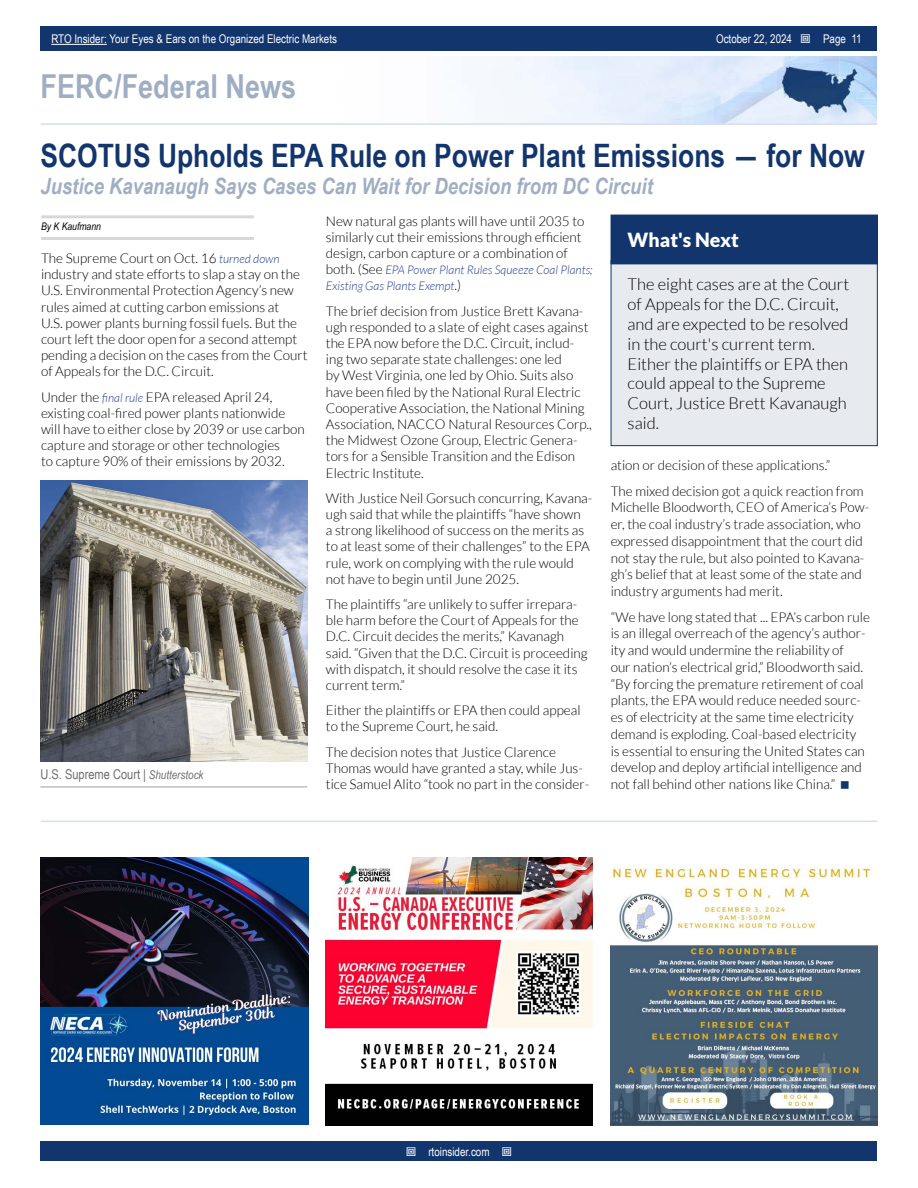
<style>
.page{position:relative;width:918px;height:1188px;background:#fff}
.page>*{position:absolute;margin:0;border:0;box-sizing:border-box;transform-origin:0 0}
.t1{font:700 33px "Arial Narrow";color:#a0aec4}
.t2{font:700 32.25px "Arial Narrow";color:#11356c}
.t3{font:italic 700 22.5px "Arial Narrow";color:#a0aec4}
.t4{font:900 19.5px "Lato";color:#fff}
.t5{font:300 16.5px/19.8px "Lato";color:#000}
.t6{font:300 13.5px/16.2px "Lato";color:#000}
.t7{font:13.5px "Arial Narrow";color:#6d6e71}
.t8{font:12px "Arial Narrow";color:#fff}
.t9{font:italic 300 12px/16.2px "Lato";color:#25408f}
.t10{font:italic 10.5px "Arial Narrow";color:#000}
.s1{font-style:italic;font-size:12px;color:#25408f}
.s2{font-style:normal;font-size:13.5px;color:#000}
.s3{font-style:italic;font-size:12px}
</style>
<div class="page">
<div style="left:41px;top:1142px;width:836px;height:19px;background:#11356c"></div>
<div style="left:41px;top:27px;width:836px;height:24px;background:#11356c"></div>
<hr style="left:51px;top:44px;width:56px;height:1px;background:#fff">
<img style="left:491px;top:56px;width:386px;height:67px">
<hr style="left:40px;top:123px;width:837px;height:2px;background:#d6deec">
<hr style="left:41px;top:215px;width:213px;height:3px;background:#d8d8d8">
<hr style="left:41px;top:237px;width:213px;height:3px;background:#d8d8d8">
<div style="left:611px;top:261px;width:266px;height:185px;background:#e7ebf0"></div>
<div style="left:611px;top:260px;width:267px;height:186px;border:1px solid #11356c"></div>
<div style="left:611px;top:215px;width:266px;height:49px;background:#11356c"></div>
<hr style="left:40px;top:786px;width:267px;height:2px;background:#bfbfbf">
<img style="left:40px;top:481px;width:267px;height:281px">
<hr style="left:41px;top:821px;width:836px;height:1px;background:#d6deec">
<img style="left:41px;top:857px;width:267px;height:268px">
<img style="left:325px;top:858px;width:268px;height:267px">
<img style="left:610px;top:864px;width:268px;height:261px">
<p class="t8" style="left:51px;top:30px;width:287px">RTO Insider: Your Eyes &amp; Ears on the Organized Electric Markets</p>
<p class="t8" style="left:716px;top:30px;width:78px">October 22, 2024</p>
<p class="t8" style="left:823px;top:30px;width:40px">Page 11</p>
<h1 class="t1" style="left:40px;top:61px;width:257px">FERC/Federal News</h1>
<h2 class="t2" style="left:40px;top:131px;width:826px">SCOTUS Upholds EPA Rule on Power Plant Emissions ― for Now</h2>
<h3 class="t3" style="left:40px;top:169px;width:614px">Justice Kavanaugh Says Cases Can Wait for Decision from DC Circuit</h3>
<p class="t10" style="left:41px;top:219px;width:61px">By K Kaufmann</p>
<p class="t6" style="left:41px;top:250px;width:268px">The Supreme Court on Oct. 16 <span class="s1">turned down </span>industry and state efforts to slap a stay on the U.S. Environmental Protection Agency’s new rules aimed at cutting carbon emissions at<br>U.S. power plants burning fossil fuels. But the court left the door open for a second attempt pending a decision on the cases from the Court of Appeals for the D.C. Circuit.</p>
<p class="t6" style="left:41px;top:389px;width:265px">Under the <span class="s1">final rule</span> EPA released April 24, existing coal-fired power plants nationwide will have to either close by 2039 or use carbon capture and storage or other technologies<br>to capture 90% of their emissions by 2032.</p>
<p class="t6" style="left:326px;top:213px;width:260px">New natural gas plants will have until 2035 to similarly cut their emissions through efficient design, carbon capture or a combination of</p>
<p class="t9" style="left:326px;top:262px;width:268px"><span class="s2">both. (See</span> EPA Power Plant Rules Squeeze Coal Plants;<br>Existing Gas Plants Exempt<span class="s2">.)</span></p>
<p class="t6" style="left:326px;top:303px;width:268px">The brief decision from Justice Brett Kavana&shy;ugh responded to a slate of eight cases against the EPA now before the D.C. Circuit, includ&shy;ing two separate state challenges: one led<br>by West Virginia, one led by Ohio. Suits also have been filed by the National Rural Electric Cooperative Association, the National Mining Association, NACCO Natural Resources Corp., the Midwest Ozone Group, Electric Genera&shy;tors for a Sensible Transition and the Edison Electric Institute.</p>
<p class="t6" style="left:326px;top:490px;width:268px">With Justice Neil Gorsuch concurring, Kavana&shy;ugh said that while the plaintiffs “have shown<br>a strong likelihood of success on the merits as to at least some of their challenges” to the EPA rule, work on complying with the rule would not have to begin until June 2025.</p>
<p class="t6" style="left:326px;top:596px;width:263px">The plaintiffs “are unlikely to suffer irrepara&shy;ble harm before the Court of Appeals for the D.C. Circuit decides the merits,” Kavanagh said. “Given that the D.C. Circuit is proceeding with dispatch, it should resolve the case it its current term.”</p>
<p class="t6" style="left:326px;top:702px;width:256px">Either the plaintiffs or EPA then could appeal to the Supreme Court, he said.</p>
<p class="t6" style="left:326px;top:744px;width:265px">The decision notes that Justice Clarence<br>Thomas would have granted a stay, while Jus&shy;tice Samuel Alito “took no part in the consider-</p>
<h3 class="t4" style="left:628px;top:229px;width:113px">What's Next</h3>
<p class="t5" style="left:628px;top:275px;width:223px">The eight cases are at the Court of Appeals for the D.C. Circuit, and are expected to be resolved in the court's current term.<br>Either the plaintiffs or EPA then could appeal to the Supreme<br>Court, Justice Brett Kavanaugh said.</p>
<p class="t6" style="left:611px;top:452px;width:255px;line-height:25.7px">ation or decision of these applications.”<br>The mixed decision got a quick reaction from</p>
<p class="t6" style="left:611px;top:499px;width:260px;line-height:16.8px">Michelle Bloodworth, CEO of America’s Pow&shy;er, the coal industry’s trade association, who expressed disappointment that the court did not stay the rule, but also pointed to Kavana&shy;gh’s belief that at least some of the state and industry arguments had merit.</p>
<p class="t6" style="left:611px;top:609px;width:261px;line-height:16.8px">“We have long stated that ... EPA’s carbon rule is an illegal overreach of the agency’s author&shy;ity and would undermine the reliability of<br>our nation’s electrical grid,” Bloodworth said. “By forcing the premature retirement of coal plants, the EPA would reduce needed sourc&shy;es of electricity at the same time electricity demand is exploding. Coal-based electricity<br>is essential to ensuring the United States can develop and deploy artificial intelligence and not fall behind other nations like China.”</p>
<p class="t7" style="left:40px;top:765px;width:165px">U.S. Supreme Court | <span class="s3">Shutterstock</span></p>
<p class="t8" style="left:428px;top:1143px;width:63px">rtoinsider.com</p>
</div>
